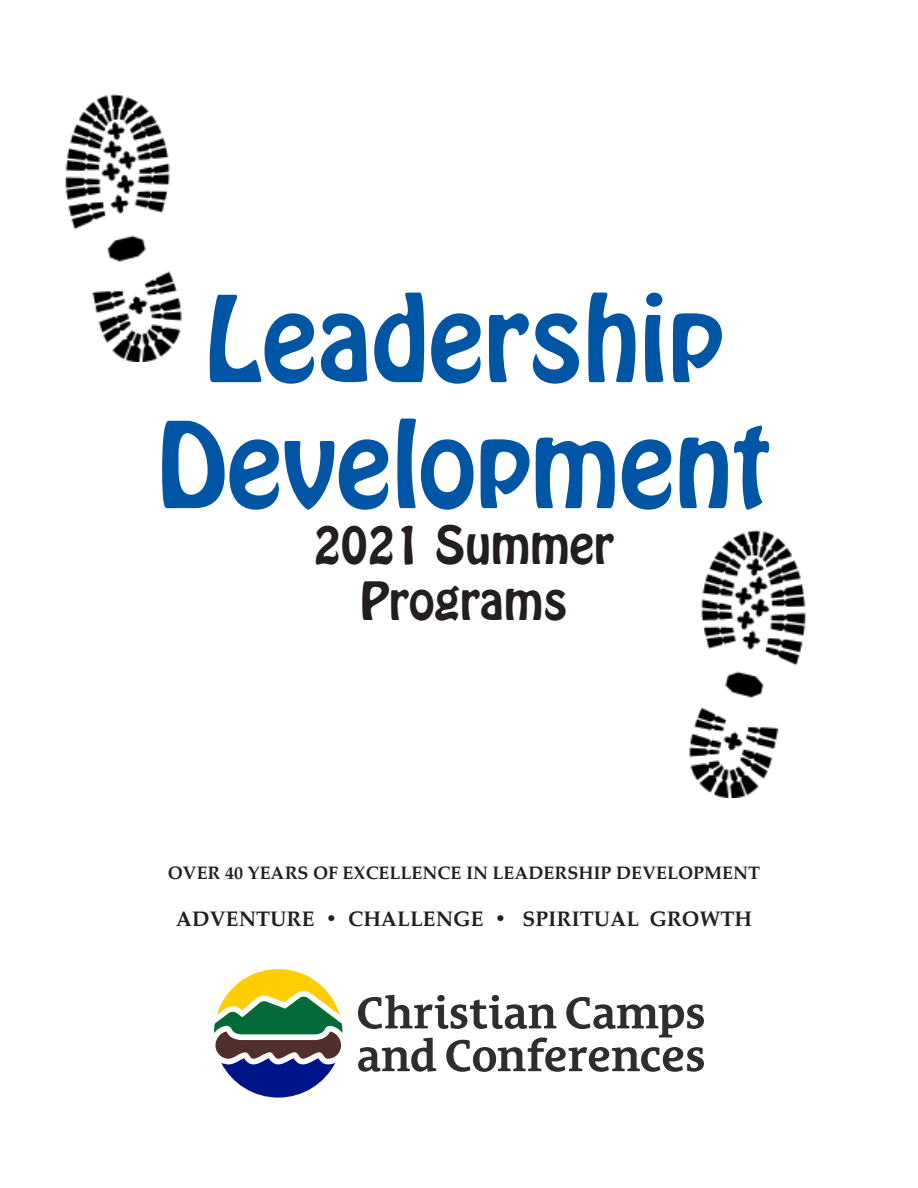
<style>
.page{position:relative;width:918px;height:1188px;background:#fff}
.page>*{position:absolute;margin:0;border:0;box-sizing:border-box;transform-origin:0 0}
.t1{font:105px "Hobo Std";color:#0155a5}
.t2{font:46.5px "Hobo Std";color:#231f20}
.t3{font:700 21px "Palatino";color:#231f20}
.t4{font:700 18px "Palatino";color:#231f20}
</style>
<div class="page">
<img style="left:689px;top:530px;width:117px;height:267px">
<img style="left:65px;top:95px;width:117px;height:267px">
<svg style="left:358px;top:995px;width:346px;height:77px"></svg>
<svg style="left:214px;top:969px;width:128px;height:129px"></svg>
<p class="t1" style="left:204px;top:267px;width:520px">Leadership</p>
<p class="t1" style="left:157px;top:393px;width:615px">Development</p>
<p class="t2" style="left:314px;top:513px;width:302px">2021 Summer</p>
<p class="t2" style="left:360px;top:569px;width:209px">Programs</p>
<p class="t4" style="left:168px;top:862px;width:594px">OVER 40 YEARS OF EXCELLENCE IN LEADERSHIP DEVELOPMENT</p>
<p class="t3" style="left:176px;top:906px;width:578px">ADVENTURE • CHALLENGE • SPIRITUAL GROWTH</p>
</div>
